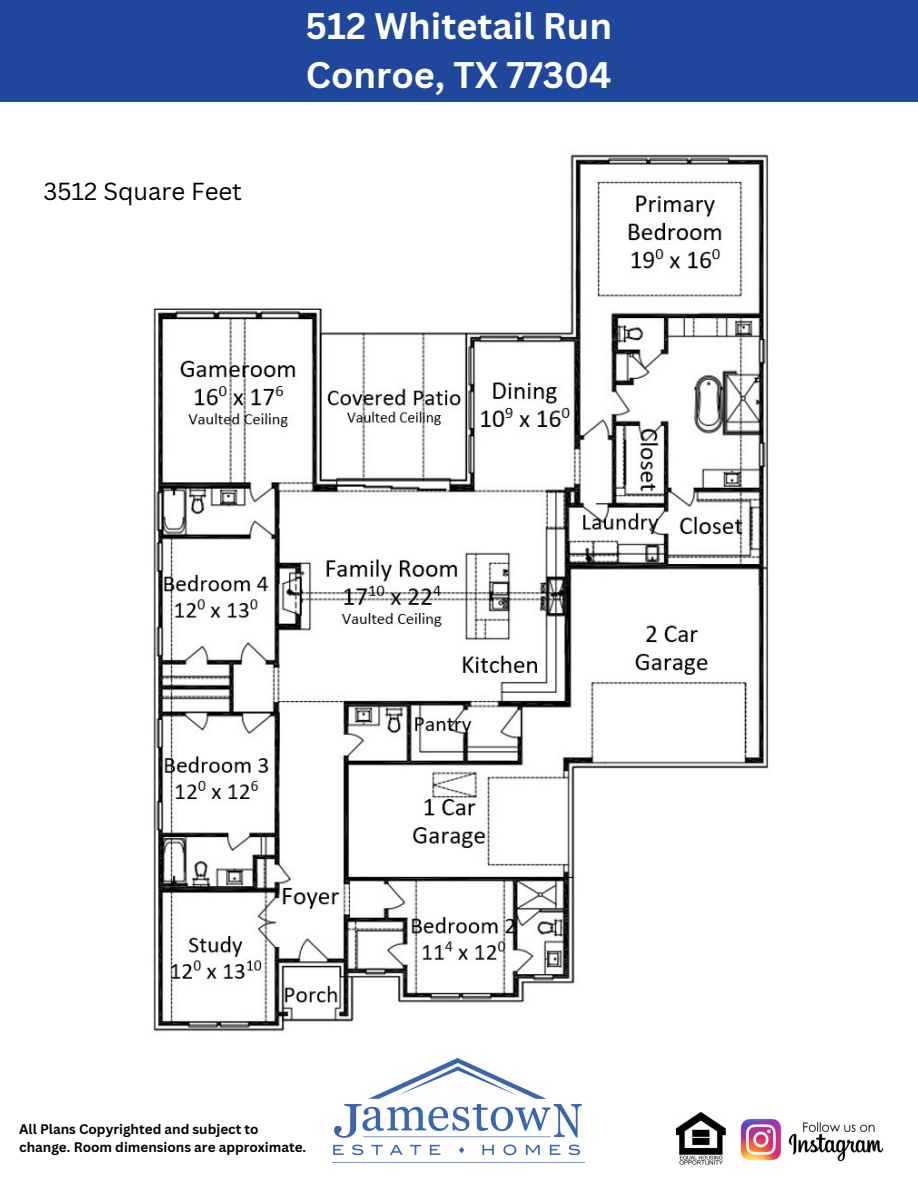
<style>
.page{position:relative;width:918px;height:1188px;background:#fff}
.page>*{position:absolute;margin:0;border:0;box-sizing:border-box;transform-origin:0 0}
.t1{font:700 36px/49.5px "Canva Sans";color:#fff}
.t2{font:24px "Canva Sans";color:#000}
.t3{font:700 13.5px/18px "Canva Sans";color:#000}
</style>
<div class="page">
<div style="left:0;top:0;width:918px;height:102px;background:#1f489c"></div>
<img style="left:333px;top:1059px;width:249px;height:97px">
<img style="left:740px;top:1118px;width:144px;height:44px">
<img style="left:675px;top:1113px;width:51px;height:52px">
<img style="left:153px;top:152px;width:616px;height:880px">
<p class="t2" style="left:43px;top:175px;width:200px">3512 Square Feet</p>
<p class="t1" style="left:306px;top:0;width:308px">512 Whitetail Run<br>Conroe, TX 77304</p>
<p class="t3" style="left:19px;top:1120px;width:289px">All Plans Copyrighted and subject to change. Room dimensions are approximate.</p>
</div>
